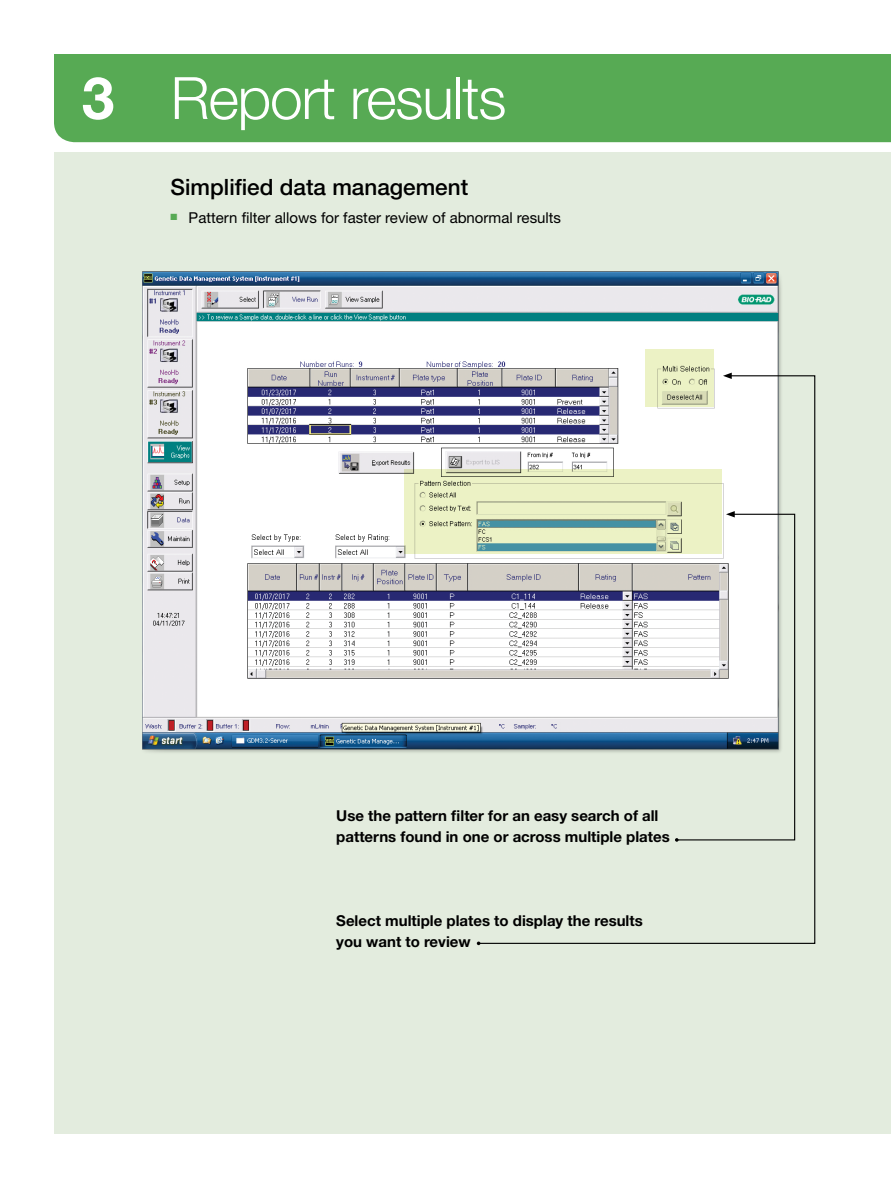
<style>
.page{position:relative;width:891px;height:1188px;background:#fff}
.page>*{position:absolute;margin:0;border:0;box-sizing:border-box;transform-origin:0 0}
.t1{font:300 58.5px "Helvetica Neue LT Pro";letter-spacing:-.02em;color:#fff}
.t2{font:500 22.5px "Helvetica Neue LT Pro";color:#000}
.t3{font:700 15px/21px "Helvetica Neue LT Pro";color:#000}
.t4{font:15px "Helvetica Neue LT Pro";color:#000}
.s1{font-weight:700}
</style>
<div class="page">
<div style="left:54px;top:153px;width:837px;height:981px;background:#e3ecde"></div>
<img style="left:142px;top:271px;width:639px;height:482px">
<svg style="left:404px;top:469px;width:73px;height:85px;background:#dfe4ba"></svg>
<svg style="left:646px;top:349px;width:68px;height:26px;background:#e2e8bd"></svg>
<svg style="left:477px;top:375px;width:339px;height:569px"></svg>
<svg style="left:723px;top:373px;width:9px;height:6px"></svg>
<div style="left:54px;top:54px;width:837px;height:88px;background:#57aa54"></div>
<h1 class="t1" style="left:82px;top:62px;width:426px"><span class="s1">3</span> Report results</h1>
<h2 class="t2" style="left:171px;top:174px;width:299px">Simplified data management</h2>
<p class="t4" style="left:171px;top:208px;width:392px"><sup>■</sup> Pattern filter allows for faster review of abnormal results</p>
<p class="t3" style="left:336px;top:805px;width:335px">Use the pattern filter for an easy search of all patterns found in one or across multiple plates</p>
<p class="t3" style="left:336px;top:909px;width:308px">Select multiple plates to display the results you want to review</p>
</div>
